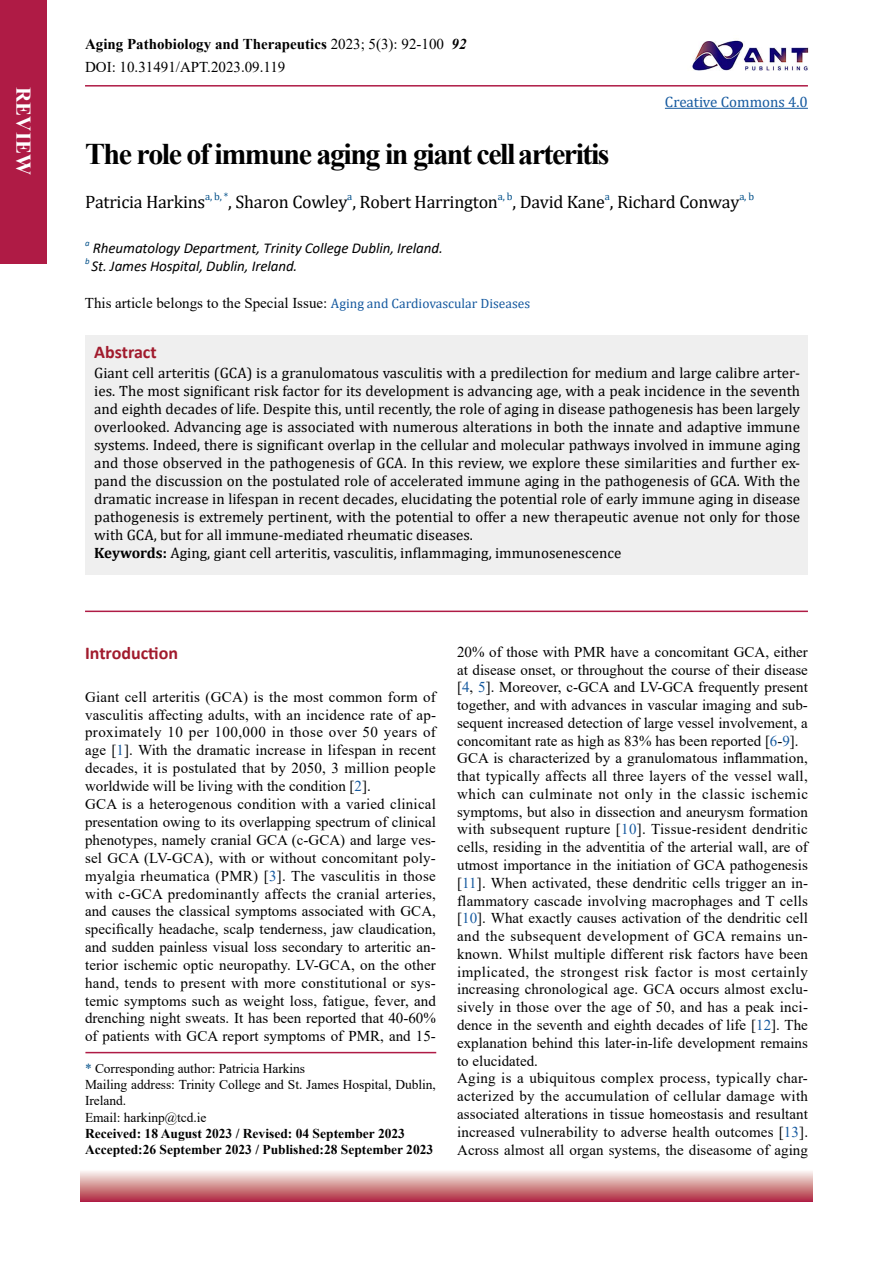
<style>
.page{position:relative;width:893px;height:1263px;background:#fff}
.page>*{position:absolute;margin:0;border:0;box-sizing:border-box;transform-origin:0 0}
.t1{font:700 30px "Times New Roman";letter-spacing:-.05em;color:#000}
.t2{font:700 21px "Times New Roman";color:#fff}
.t3{font:18px "Cambria";letter-spacing:-.015em;color:#000}
.t4{font:700 18px "Calibri";color:#a11b2d}
.t5{font:15px/17.9px "Times New Roman";letter-spacing:.005em;color:#000}
.t6{font:15px/18px "Cambria";color:#000}
.t7{font:italic 15px "Calibri";letter-spacing:-.005em;color:#000}
.t8{font:15px "Cambria";color:#15599f}
.t9{font:13.5px/16.2px "Times New Roman";letter-spacing:-.005em;color:#000}
.t10{font:700 13.5px/16.2px "Times New Roman";color:#000}
.t11{font:10.5px "Cambria";color:#004f88}
.t12{font:italic 8.7px "Calibri";color:#004f88}
.s1{font-weight:700}
.s2{font-weight:700;font-style:italic}
.s3{font-family:"Cambria";font-size:13.5px;color:#15599f}
.s4{color:#15599f}
.s5{color:#004f88}
</style>
<div class="page">
<div style="left:85px;top:335px;width:723px;height:240px;background:#efefef"></div>
<div style="left:0;top:0;width:47px;height:264px;background:#af1b45"></div>
<img style="left:690px;top:40px;width:119px;height:31px">
<hr style="left:85px;top:85px;width:723px;height:2px;background:#af1b45">
<hr style="left:665px;top:108px;width:143px;height:1px;background:#15599f">
<hr style="left:85px;top:611px;width:723px;height:1px;background:#af1b45">
<hr style="left:85px;top:1052px;width:351px;height:1px;background:#af1b45">
<div style="left:81px;top:1165px;width:731px;height:36px;background:linear-gradient(to bottom,#fff,#b23544)"></div>
<h2 class="t2" style="left:39px;top:87px;width:89px;rotate:90deg">REVIEW</h2>
<p class="t5" style="left:85px;top:32px;width:383px;line-height:22.6px"><span class="s1">Aging Pathobiology and Therapeutics</span> 2023; 5(3): 92-100 <span class="s2">92<br></span>DOI: 10.31491/APT.2023.09.119</p>
<p class="t8" style="left:665px;top:93px;width:145px">Creative Commons 4.0</p>
<h1 class="t1" style="left:85px;top:133px;width:526px">The role of immune aging in giant cellarteritis</h1>
<p class="t3" style="left:85px;top:192px;width:122px">Patricia Harkins</p>
<p class="t11" style="left:205px;top:190px;width:25px">a, b, *</p>
<p class="t3" style="left:228px;top:192px;width:271px">, Sharon Cowley , Robert Harrington</p>
<p class="t11" style="left:347px;top:190px;width:7px">a</p>
<p class="t11" style="left:498px;top:190px;width:16px">a, b</p>
<p class="t3" style="left:512px;top:192px;width:229px">, David Kane , Richard Conway</p>
<p class="t11" style="left:605px;top:190px;width:7px">a</p>
<p class="t11" style="left:739px;top:190px;width:16px">a, b</p>
<p class="t12" style="left:85px;top:237px;width:6px">a</p>
<p class="t7" style="left:93px;top:238px;width:351px">Rheumatology Department, Trinity College Dublin, Ireland.</p>
<p class="t12" style="left:85px;top:255px;width:6px">b</p>
<p class="t7" style="left:92px;top:256px;width:207px">St. James Hospital, Dublin, Ireland.</p>
<p class="t5" style="left:85px;top:294px;width:447px">This article belongs to the Special Issue: <span class="s3">Aging and Cardiovascular Diseases</span></p>
<p class="t4" style="left:94px;top:340px;width:64px">Abstract</p>
<p class="t6" style="left:94px;top:364px;width:707px">Giant cell arteritis (GCA) is a granulomatous vasculitis with a predilection for medium and large calibre arter&shy;ies. The most significant risk factor for its development is advancing age, with a peak incidence in the seventh and eighth decades of life. Despite this, until recently, the role of aging in disease pathogenesis has been largely overlooked. Advancing age is associated with numerous alterations in both the innate and adaptive immune systems. Indeed, there is significant overlap in the cellular and molecular pathways involved in immune aging and those observed in the pathogenesis of GCA. In this review, we explore these similarities and further ex&shy;pand the discussion on the postulated role of accelerated immune aging in the pathogenesis of GCA. With the dramatic increase in lifespan in recent decades, elucidating the potential role of early immune aging in disease pathogenesis is extremely pertinent, with the potential to offer a new therapeutic avenue not only for those with GCA, but for all immune-mediated rheumatic diseases.<br><span class="s1">Keywords:</span> Aging, giant cell arteritis, vasculitis, inflammaging, immunosenescence</p>
<p class="t4" style="left:85px;top:640px;width:95px">Introduction</p>
<p class="t5" style="left:85px;top:687px;width:352px">Giant cell arteritis (GCA) is the most common form of vasculitis affecting adults, with an incidence rate of ap&shy;proximately 10 per 100,000 in those over 50 years of age [<span class="s4">1</span>]. With the dramatic increase in lifespan in recent decades, it is postulated that by 2050, 3 million people worldwide will be living with the condition [<span class="s4">2</span>].<br>GCA is a heterogenous condition with a varied clinical presentation owing to its overlapping spectrum of clinical phenotypes, namely cranial GCA (c-GCA) and large ves&shy;sel GCA (LV-GCA), with or without concomitant poly&shy;myalgia rheumatica (PMR) [<span class="s4">3</span>]. The vasculitis in those with c-GCA predominantly affects the cranial arteries, and causes the classical symptoms associated with GCA, specifically headache, scalp tenderness, jaw claudication, and sudden painless visual loss secondary to arteritic an&shy;terior ischemic optic neuropathy. LV-GCA, on the other hand, tends to present with more constitutional or sys&shy;temic symptoms such as weight loss, fatigue, fever, and drenching night sweats. It has been reported that 40-60% of patients with GCA report symptoms of PMR, and 15-</p>
<p class="t9" style="left:85px;top:1060px;width:352px"><span class="s5">*</span> Corresponding author: Patricia Harkins<br>Mailing address: Trinity College and St. James Hospital, Dublin, Ireland.<br>Email: harkinp@tcd.ie</p>
<p class="t10" style="left:85px;top:1125px;width:350px">Received: 18 August 2023 / Revised: 04 September 2023<br>Accepted:26 September 2023 / Published:28 September 2023</p>
<p class="t5" style="left:457px;top:642px;width:352px">20% of those with PMR have a concomitant GCA, either at disease onset, or throughout the course of their disease [<span class="s4">4</span>, <span class="s4">5</span>]. Moreover, c-GCA and LV-GCA frequently present together, and with advances in vascular imaging and sub&shy;sequent increased detection of large vessel involvement, a concomitant rate as high as 83% has been reported [<span class="s4">6</span>-<span class="s4">9</span>].<br>GCA is characterized by a granulomatous inflammation, that typically affects all three layers of the vessel wall, which can culminate not only in the classic ischemic symptoms, but also in dissection and aneurysm formation with subsequent rupture [<span class="s4">10</span>]. Tissue-resident dendritic cells, residing in the adventitia of the arterial wall, are of utmost importance in the initiation of GCA pathogenesis [<span class="s4">11</span>]. When activated, these dendritic cells trigger an in&shy;flammatory cascade involving macrophages and T cells [<span class="s4">10</span>]. What exactly causes activation of the dendritic cell and the subsequent development of GCA remains un&shy;known. Whilst multiple different risk factors have been implicated, the strongest risk factor is most certainly increasing chronological age. GCA occurs almost exclu&shy;sively in those over the age of 50, and has a peak inci&shy;dence in the seventh and eighth decades of life [<span class="s4">12</span>]. The explanation behind this later-in-life development remains to elucidated.<br>Aging is a ubiquitous complex process, typically char&shy;acterized by the accumulation of cellular damage with associated alterations in tissue homeostasis and resultant increased vulnerability to adverse health outcomes [<span class="s4">13</span>].<br>Across almost all organ systems, the diseasome of aging</p>
</div>
